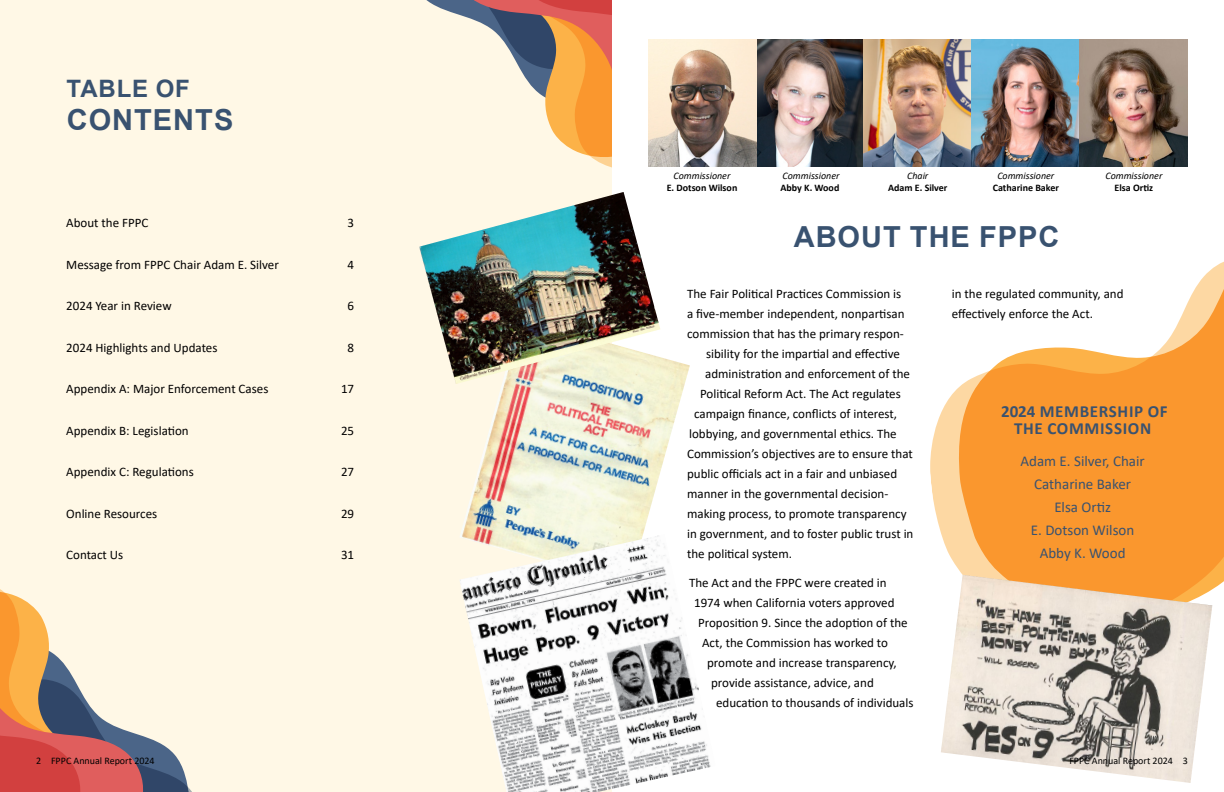
<style>
.page{position:relative;width:1224px;height:792px;background:#fff}
.page>*{position:absolute;margin:0;border:0;box-sizing:border-box;transform-origin:0 0}
.t1{font:700 29px "Arial";letter-spacing:.035em;color:#395270}
.t2{font:700 24px "Arial";letter-spacing:.035em;color:#395270}
.t3{font:700 17px/17px "Calibri";letter-spacing:.04em;color:#395270;text-align:center}
.t4{font:15px "Calibri";color:#395270}
.t5{font:13px/20px "Calibri";color:#000}
.t6{font:700 10px/12px "Calibri";color:#000;text-align:center}
.t7{font:italic 10px/12px "Calibri";color:#000}
.t8{font:10px "Calibri";color:#000}
.s1{font-weight:400;font-style:italic}
.s2{font-weight:700;font-style:normal}
</style>
<div class="page">
<div style="left:0;top:0;width:612px;height:792px;background:#fff8e6"></div>
<svg style="left:426px;top:0;width:186px;height:168px"></svg>
<svg style="left:0;top:589px;width:192px;height:203px"></svg>
<svg style="left:930px;top:261px;width:294px;height:346px;fill:#fa972e"></svg>
<img style="left:461px;top:357px;width:229px;height:177px">
<img style="left:460px;top:534px;width:251px;height:258px">
<img style="left:419px;top:192px;width:241px;height:192px">
<img style="left:941px;top:575px;width:271px;height:208px">
<img style="left:648px;top:40px;width:540px;height:127px">
<h2 class="t2" style="left:67px;top:72px;width:125px">TABLE OF</h2>
<h2 class="t1" style="left:67px;top:100px;width:168px">CONTENTS</h2>
<p class="t5" style="left:66px;top:213px;width:84px">About the FPPC</p>
<p class="t5" style="left:348px;top:213px;width:8px">3</p>
<p class="t5" style="left:66px;top:254px;width:214px">Message from FPPC Chair Adam E. Silver</p>
<p class="t5" style="left:348px;top:254px;width:8px">4</p>
<p class="t5" style="left:66px;top:296px;width:107px">2024 Year in Review</p>
<p class="t5" style="left:348px;top:296px;width:8px">6</p>
<p class="t5" style="left:66px;top:337px;width:153px">2024 Highlights and Updates</p>
<p class="t5" style="left:348px;top:337px;width:8px">8</p>
<p class="t5" style="left:66px;top:379px;width:204px">Appendix A: Major Enforcement Cases</p>
<p class="t5" style="left:341px;top:379px;width:15px">17</p>
<p class="t5" style="left:66px;top:420px;width:124px">Appendix B: Legislation</p>
<p class="t5" style="left:341px;top:420px;width:15px">25</p>
<p class="t5" style="left:66px;top:462px;width:129px">Appendix C: Regulations</p>
<p class="t5" style="left:341px;top:462px;width:15px">27</p>
<p class="t5" style="left:66px;top:503px;width:93px">Online Resources</p>
<p class="t5" style="left:341px;top:503px;width:15px">29</p>
<p class="t5" style="left:66px;top:545px;width:59px">Contact Us</p>
<p class="t5" style="left:341px;top:545px;width:15px">31</p>
<p class="t6" style="left:667px;top:169px;width:72px"><span class="s1">Commissioner<br></span>E. Dotson Wilson</p>
<p class="t7" style="left:780px;top:169px;width:61px">Commissioner<br><span class="s2">Abby K. Wood</span></p>
<p class="t6" style="left:888px;top:169px;width:61px"><span class="s1">Chair<br></span>Adam E. Silver</p>
<p class="t6" style="left:993px;top:169px;width:68px"><span class="s1">Commissioner<br></span>Catharine Baker</p>
<p class="t7" style="left:1105px;top:169px;width:59px;text-align:center">Commissioner<br><span class="s2">Elsa Ortiz</span></p>
<h2 class="t1" style="left:794px;top:217px;width:267px">ABOUT THE FPPC</h2>
<p class="t5" style="left:687px;top:283px;width:216px">The Fair Political Practices Commission is</p>
<p class="t5" style="left:687px;top:303px;width:219px">a five-member independent, nonpartisan</p>
<p class="t5" style="left:687px;top:323px;width:218px">commission that has the primary respon-</p>
<p class="t5" style="left:706px;top:343px;width:195px">sibility for the impartial and effective</p>
<p class="t5" style="left:705px;top:363px;width:206px">administration and enforcement of the</p>
<p class="t5" style="left:700px;top:383px;width:202px">Political Reform Act. The Act regulates</p>
<p class="t5" style="left:694px;top:403px;width:205px">campaign finance, conflicts of interest,</p>
<p class="t5" style="left:689px;top:423px;width:209px">lobbying, and governmental ethics. The</p>
<p class="t5" style="left:687px;top:443px;width:227px">Commission’s objectives are to ensure that</p>
<p class="t5" style="left:687px;top:463px;width:212px">public officials act in a fair and unbiased</p>
<p class="t5" style="left:687px;top:483px;width:203px">manner in the governmental decision-</p>
<p class="t5" style="left:687px;top:503px;width:221px">making process, to promote transparency</p>
<p class="t5" style="left:687px;top:523px;width:228px">in government, and to foster public trust in</p>
<p class="t5" style="left:687px;top:543px;width:106px">the political system.</p>
<p class="t5" style="left:689px;top:572px;width:199px">The Act and the FPPC were created in</p>
<p class="t5" style="left:694px;top:592px;width:202px">1974 when California voters approved</p>
<p class="t5" style="left:698px;top:612px;width:211px">Proposition 9. Since the adoption of the</p>
<p class="t5" style="left:702px;top:632px;width:187px">Act, the Commission has worked to</p>
<p class="t5" style="left:707px;top:652px;width:191px">promote and increase transparency,</p>
<p class="t5" style="left:711px;top:672px;width:164px">provide assistance, advice, and</p>
<p class="t5" style="left:716px;top:692px;width:199px">education to thousands of individuals</p>
<p class="t5" style="left:952px;top:283px;width:173px">in the regulated community, and effectively enforce the Act.</p>
<h3 class="t3" style="left:1001px;top:403px;width:168px">2024 MEMBERSHIP OF<br>THE COMMISSION</h3>
<p class="t4" style="left:1021px;top:451px;width:126px">Adam E. Silver, Chair</p>
<p class="t4" style="left:1034px;top:474px;width:98px">Catharine Baker</p>
<p class="t4" style="left:1054px;top:497px;width:58px">Elsa Ortiz</p>
<p class="t4" style="left:1031px;top:520px;width:105px">E. Dotson Wilson</p>
<p class="t4" style="left:1040px;top:543px;width:87px">Abby K. Wood</p>
<p class="t8" style="left:36px;top:753px;width:120px">2 FPPC Annual Report 2024</p>
<p class="t8" style="left:1069px;top:753px;width:120px">FPPC Annual Report 2024 3</p>
</div>
